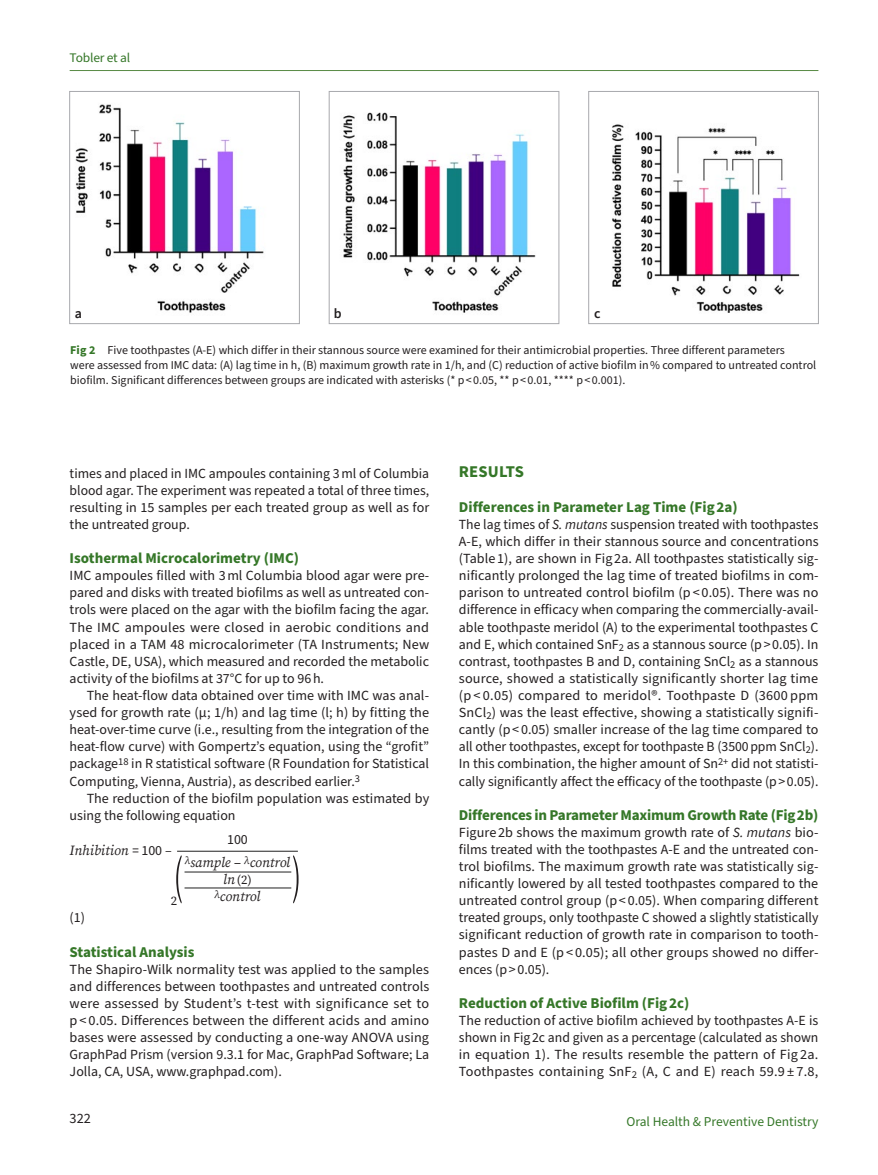
<style>
.page{position:relative;width:878px;height:1175px;background:#fff}
.page>*{position:absolute;margin:0;border:0;box-sizing:border-box;transform-origin:0 0}
.t1{font:700 16.5px "Source Sans Pro";letter-spacing:.01em;color:#357728}
.t2{font:700 15px "Source Sans Pro";color:#357728}
.t3{font:14.25px "Source Sans Pro";color:#231f20}
.t4{font:13.95px/17.1px "Source Sans Pro";color:#231f20;text-align:justify}
.t5{font:italic 13.95px "Source Serif Pro";color:#231f20}
.t6{font:600 13.95px "Source Sans Pro";color:#231f20}
.t7{font:13.5px "Source Sans Pro";color:#357728}
.t8{font:13.05px "Source Sans Pro";letter-spacing:-.015em;color:#357728}
.t9{font:12.75px "Source Serif Pro";color:#231f20}
.t10{font:12px/15px "Source Sans Pro";color:#231f20}
.t11{font:italic 10.5px "Source Serif Pro";color:#231f20}
.s1{font-weight:700;color:#357728}
.s2{font-family:"Source Sans Pro"}
.s3{font-family:"Source Sans Pro";font-style:normal}
.s4{font-style:italic;font-size:13.95px}
.s5{font-style:italic}
</style>
<div class="page">
<hr style="left:70px;top:70px;width:748px;height:1px;background:#598b45">
<hr style="left:177px;top:850px;width:121px;height:1px;background:#212121">
<hr style="left:184px;top:871px;width:107px;height:1px;background:#212121">
<hr style="left:184px;top:887px;width:107px;height:1px;background:#212121">
<svg style="left:176px;top:855px;width:6px;height:48px"></svg>
<svg style="left:293px;top:855px;width:5px;height:48px"></svg>
<img style="left:75px;top:104px;width:189px;height:209px">
<div style="left:69px;top:91px;width:231px;height:233px;border:1px solid #a8a9ad"></div>
<img style="left:343px;top:112px;width:193px;height:201px">
<div style="left:329px;top:91px;width:230px;height:233px;border:1px solid #a8a9ad"></div>
<img style="left:612px;top:124px;width:188px;height:189px">
<div style="left:588px;top:91px;width:230px;height:233px;border:1px solid #a8a9ad"></div>
<p class="t8" style="left:70px;top:49px;width:62px">Tobler et al</p>
<p class="t6" style="left:75px;top:304px;width:9px">a</p>
<p class="t6" style="left:334px;top:304px;width:9px">b</p>
<p class="t6" style="left:594px;top:304px;width:8px">c</p>
<p class="t10" style="left:70px;top:342px;width:747px"><span class="s1">Fig 2</span> Five toothpastes (A-E) which differ in their stannous source were examined for their antimicrobial properties. Three different parameters<br>were assessed from IMC data: (A) lag time in h, (B) maximum growth rate in 1/h, and (C) reduction of active biofilm in % compared to untreated control biofilm. Significant differences between groups are indicated with asterisks (* p &lt; 0.05, ** p &lt; 0.01, **** p &lt; 0.001).</p>
<p class="t4" style="left:70px;top:465px;width:361px">times and placed in IMC ampoules containing 3 ml of Columbia blood agar. The experiment was repeated a total of three times, resulting in 15 samples per each treated group as well as for the untreated group.</p>
<p class="t2" style="left:70px;top:548px;width:231px">Isothermal Microcalorimetry (IMC)</p>
<p class="t4" style="left:70px;top:567px;width:361px">IMC ampoules filled with 3 ml Columbia blood agar were pre&shy;pared and disks with treated biofilms as well as untreated con&shy;trols were placed on the agar with the biofilm facing the agar.<br>The IMC ampoules were closed in aerobic conditions and placed in a TAM 48 microcalorimeter (TA Instruments; New Castle, DE, USA), which measured and recorded the metabolic activity of the biofilms at 37°C for up to 96 h.</p>
<p class="t4" style="left:70px;top:687px;width:361px;text-indent:17px">The heat-flow data obtained over time with IMC was anal&shy;ysed for growth rate (µ; 1/h) and lag time (l; h) by fitting the heat-over-time curve (i.e., resulting from the integration of the heat-flow curve) with Gompertz’s equation, using the “grofit” package<sup>18</sup> in R statistical software (R Foundation for Statistical Computing, Vienna, Austria), as described earlier.<sup>3</sup></p>
<p class="t4" style="left:70px;top:790px;width:361px;text-indent:17px">The reduction of the biofilm population was estimated by using the following equation</p>
<p class="t5" style="left:70px;top:840px;width:103px">Inhibition <span class="s2">=</span> <span class="s3">100 –</span></p>
<p class="t4" style="left:227px;top:831px;width:22px">100</p>
<p class="t5" style="left:185px;top:853px;width:107px"><sup>λ</sup>sample – <sup>λ</sup>control</p>
<p class="t9" style="left:223px;top:870px;width:30px"><span class="s4">ln</span> (2)</p>
<p class="t11" style="left:214px;top:887px;width:7px">λ</p>
<p class="t9" style="left:171px;top:891px;width:8px">2</p>
<p class="t5" style="left:220px;top:887px;width:42px">control</p>
<p class="t4" style="left:70px;top:909px;width:17px">(1)</p>
<p class="t2" style="left:70px;top:941px;width:126px">Statistical Analysis</p>
<p class="t4" style="left:70px;top:961px;width:361px">The Shapiro-Wilk normality test was applied to the samples and differences between toothpastes and untreated controls were assessed by Student’s t-test with significance set to p &lt; 0.05. Differences between the different acids and amino bases were assessed by conducting a one-way ANOVA using GraphPad Prism (version 9.3.1 for Mac, GraphPad Software; La Jolla, CA, USA, www.graphpad.com).</p>
<p class="t1" style="left:459px;top:460px;width:67px">RESULTS</p>
<p class="t2" style="left:459px;top:496px;width:280px">Differences in Parameter Lag Time (Fig 2a)</p>
<p class="t4" style="left:459px;top:516px;width:361px">The lag times of <span class="s5">S. mutans</span> suspension treated with toothpastes A-E, which differ in their stannous source and concentrations (Table 1), are shown in Fig 2a. All toothpastes statistically sig&shy;nificantly prolonged the lag time of treated biofilms in com&shy;parison to untreated control biofilm (p &lt; 0.05). There was no difference in efficacy when comparing the commercially-avail&shy;able toothpaste meridol (A) to the experimental toothpastes C and E, which contained SnF<sub>2</sub> as a stannous source (p &gt; 0.05). In contrast, toothpastes B and D, containing SnCl<sub>2</sub> as a stannous source, showed a statistically significantly shorter lag time (p &lt; 0.05) compared to meridol®. Toothpaste D (3600 ppm SnCl<sub>2</sub>) was the least effective, showing a statistically signifi&shy;cantly (p &lt; 0.05) smaller increase of the lag time compared to all other toothpastes, except for toothpaste B (3500 ppm SnCl<sub>2</sub>).<br>In this combination, the higher amount of Sn<sup>2+</sup> did not statisti&shy;cally significantly affect the efficacy of the toothpaste (p &gt; 0.05).</p>
<p class="t2" style="left:459px;top:804px;width:361px">Differences in Parameter Maximum Growth Rate (Fig 2b)</p>
<p class="t4" style="left:459px;top:824px;width:361px">Figure 2b shows the maximum growth rate of <span class="s5">S. mutans</span> bio&shy;films treated with the toothpastes A-E and the untreated con&shy;trol biofilms. The maximum growth rate was statistically sig&shy;nificantly lowered by all tested toothpastes compared to the untreated control group (p &lt; 0.05). When comparing different treated groups, only toothpaste C showed a slightly statistically significant reduction of growth rate in comparison to tooth&shy;pastes D and E (p &lt; 0.05); all other groups showed no differ&shy;ences (p &gt; 0.05).</p>
<p class="t2" style="left:459px;top:992px;width:232px">Reduction of Active Biofilm (Fig 2c)</p>
<p class="t4" style="left:459px;top:1012px;width:361px">The reduction of active biofilm achieved by toothpastes A-E is shown in Fig 2c and given as a percentage (calculated as shown in equation 1). The results resemble the pattern of Fig 2a.<br>Toothpastes containing SnF<sub>2</sub> (A, C and E) reach 59.9 ± 7.8,</p>
<p class="t3" style="left:70px;top:1108px;width:23px">322</p>
<p class="t7" style="left:626px;top:1112px;width:193px">Oral Health &amp; Preventive Dentistry</p>
</div>
